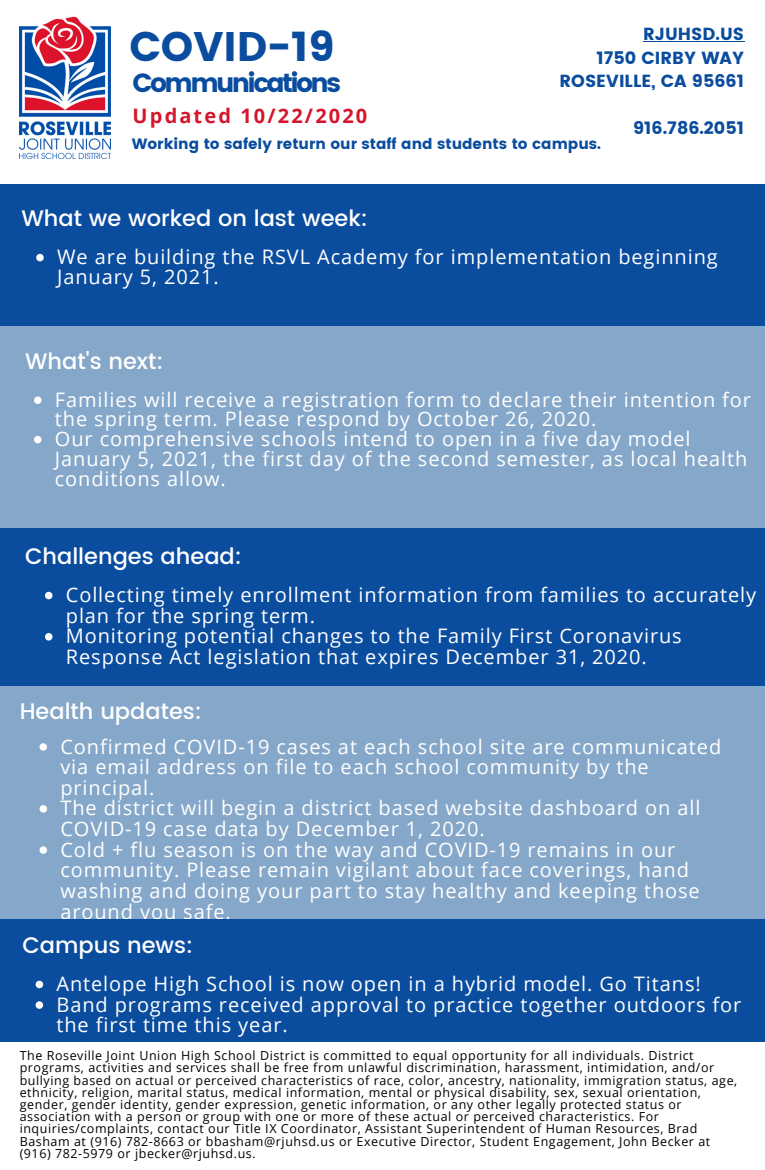
<style>
.page{position:relative;width:765px;height:1170px;background:#fff}
.page>*{position:absolute;margin:0;border:0;box-sizing:border-box;transform-origin:0 0}
.t1{font:41.25px "Poppins";color:#0a4c9e}
.t2{font:26.25px "Poppins";letter-spacing:-.1em;color:#0a4c9e}
.t3{font:500 22.5px "Poppins";color:#fff}
.t4{font:20px/20.6px "Open Sans";letter-spacing:.045em;color:#fff}
.t5{font:700 20px "Open Sans";letter-spacing:.105em;color:#d6162d}
.t6{font:17.5px/23.5px "Poppins";color:#0a4c9e;text-align:right}
.t7{font:15px "Poppins";color:#0a4c9e}
.t8{font:12.5px/12.2px "Open Sans";letter-spacing:.045em;color:#000}
</style>
<div class="page">
<img style="left:20px;top:16px;width:91px;height:143px">
<div style="left:0;top:184px;width:765px;height:198px;background:#0a4c9e"></div>
<svg style="left:36px;top:254px;width:8px;height:7px"></svg>
<div style="left:0;top:326px;width:765px;height:311px;background:#85a7c9"></div>
<svg style="left:34px;top:396px;width:8px;height:8px"></svg>
<svg style="left:34px;top:436px;width:8px;height:7px"></svg>
<div style="left:0;top:528px;width:765px;height:243px;background:#0a4c9e"></div>
<svg style="left:45px;top:592px;width:7px;height:7px"></svg>
<svg style="left:45px;top:633px;width:7px;height:8px"></svg>
<div style="left:0;top:686px;width:765px;height:234px;background:#85a7c9"></div>
<svg style="left:40px;top:743px;width:7px;height:8px"></svg>
<svg style="left:40px;top:805px;width:7px;height:8px"></svg>
<svg style="left:40px;top:846px;width:7px;height:8px"></svg>
<div style="left:0;top:919px;width:765px;height:123px;background:#0a4c9e"></div>
<svg style="left:36px;top:981px;width:7px;height:7px"></svg>
<svg style="left:36px;top:1001px;width:7px;height:8px"></svg>
<hr style="left:643px;top:41px;width:101px;height:1px;background:#0a4c9e">
<h1 class="t1" style="left:129px;top:23px;width:207px">COVID-19</h1>
<h2 class="t2" style="left:133px;top:67px;width:210px">Communications</h2>
<p class="t5" style="left:133px;top:101px;width:236px">Updated 10/22/2020</p>
<p class="t6" style="left:560px;top:22px;width:186px">RJUHSD.US<br>1750 CIRBY WAY<br>ROSEVILLE, CA 95661</p>
<p class="t6" style="left:633px;top:116px;width:113px">916.786.2051</p>
<p class="t7" style="left:132px;top:135px;width:471px">Working to safely return our staff and students to campus.</p>
<p class="t3" style="left:22px;top:205px;width:348px">What we worked on last week:</p>
<p class="t4" style="left:57px;top:247px;width:662px;line-height:19.8px">We are building the RSVL Academy for implementation beginning<br>January 5, 2021.</p>
<p class="t3" style="left:25px;top:348px;width:140px">What's next:</p>
<p class="t4" style="left:55px;top:389px;width:698px;line-height:19.8px">Families will receive a registration form to declare their intention for the spring term. Please respond by October 26, 2020.<br>Our comprehensive schools intend to open in a five day model January 5, 2021, the first day of the second semester, as local health conditions allow.</p>
<p class="t3" style="left:25px;top:543px;width:218px">Challenges ahead:</p>
<p class="t4" style="left:66px;top:584px;width:692px">Collecting timely enrollment information from families to accurately plan for the spring term.<br>Monitoring potential changes to the Family First Coronavirus Response Act legislation that expires December 31, 2020.</p>
<p class="t3" style="left:20px;top:698px;width:184px">Health updates:</p>
<p class="t4" style="left:60px;top:735px;width:662px">Confirmed COVID-19 cases at each school site are communicated via email address on file to each school community by the principal.<br>The district will begin a district based website dashboard on all COVID-19 case data by December 1, 2020.<br>Cold + flu season is on the way and COVID-19 remains in our community. Please remain vigilant about face coverings, hand washing and doing your part to stay healthy and keeping those around you safe.</p>
<p class="t3" style="left:22px;top:932px;width:172px">Campus news:</p>
<p class="t4" style="left:56px;top:973px;width:686px">Antelope High School is now open in a hybrid model. Go Titans!<br>Band programs received approval to practice together outdoors for the first time this year.</p>
<p class="t8" style="left:20px;top:1049px;width:719px">The Roseville Joint Union High School District is committed to equal opportunity for all individuals. District programs, activities and services shall be free from unlawful discrimination, harassment, intimidation, and/or bullying based on actual or perceived characteristics of race, color, ancestry, nationality, immigration status, age, ethnicity, religion, marital status, medical information, mental or physical disability, sex, sexual orientation, gender, gender identity, gender expression, genetic information, or any other legally protected status or association with a person or group with one or more of these actual or perceived characteristics. For inquiries/complaints, contact our Title IX Coordinator, Assistant Superintendent of Human Resources, Brad Basham at (916) 782-8663 or bbasham@rjuhsd.us or Executive Director, Student Engagement, John Becker at (916) 782-5979 or jbecker@rjuhsd.us.</p>
</div>
